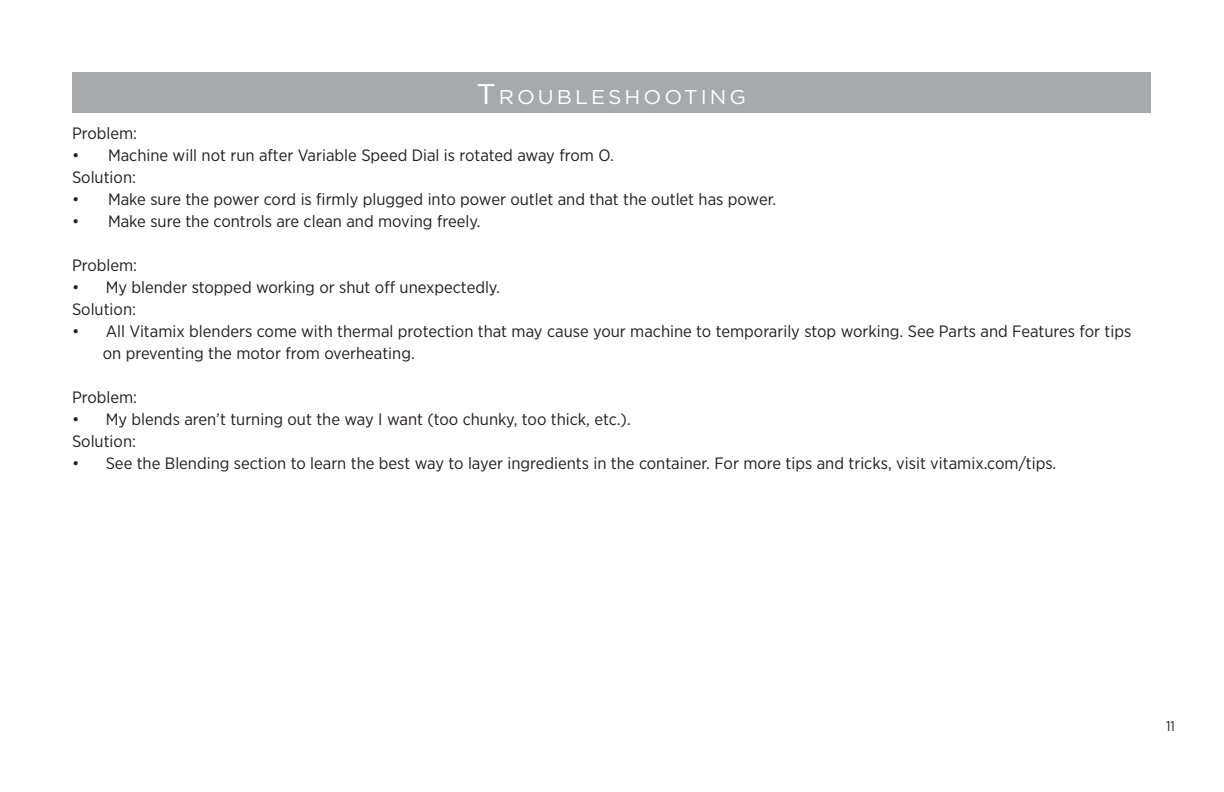
<style>
.page{position:relative;width:1224px;height:792px;background:#fff}
.page>*{position:absolute;margin:0;border:0;box-sizing:border-box;transform-origin:0 0}
.header_copy_ENG{font:20px "Gotham";letter-spacing:.145em;color:#fff;scale:1.05 1}
.numbered_bulleted_co{font:16.4px/22px "Gotham Narrow";color:#231f20}
.t1{font:14px "Gotham Narrow";color:#231f20}
.s1{font-size:28.4px}
</style>
<div class="page">
<div style="left:72px;top:72px;width:1079px;height:40px;background:#a8a9ad"></div>
<p class="header_copy_ENG" style="left:477px;top:84px;width:258px"><span class="s1">T</span>ROUBLESHOOTI NG</p>
<p class="numbered_bulleted_co" style="left:72px;top:122px;width:67px">Problem:</p>
<p class="numbered_bulleted_co" style="left:72px;top:144px;width:543px">• Machine will not run after Variable Speed Dial is rotated away from O.</p>
<p class="numbered_bulleted_co" style="left:72px;top:166px;width:66px">Solution:</p>
<p class="numbered_bulleted_co" style="left:72px;top:188px;width:706px">• Make sure the power cord is firmly plugged into power outlet and that the outlet has power.</p>
<p class="numbered_bulleted_co" style="left:72px;top:210px;width:410px">• Make sure the controls are clean and moving freely.</p>
<p class="numbered_bulleted_co" style="left:72px;top:254px;width:67px">Problem:</p>
<p class="numbered_bulleted_co" style="left:72px;top:276px;width:430px">• My blender stopped working or shut off unexpectedly.</p>
<p class="numbered_bulleted_co" style="left:72px;top:298px;width:66px">Solution:</p>
<p class="numbered_bulleted_co" style="left:103px;top:320px;width:1030px;text-indent:-31px">• All Vitamix blenders come with thermal protection that may cause your machine to temporarily stop working. See Parts and Features for tips on preventing the motor from overheating.</p>
<p class="numbered_bulleted_co" style="left:72px;top:386px;width:67px">Problem:</p>
<p class="numbered_bulleted_co" style="left:72px;top:408px;width:560px">• My blends aren’t turning out the way I want (too chunky, too thick, etc.).</p>
<p class="numbered_bulleted_co" style="left:72px;top:430px;width:66px">Solution:</p>
<p class="numbered_bulleted_co" style="left:72px;top:452px;width:986px">• See the Blending section to learn the best way to layer ingredients in the container. For more tips and tricks, visit vitamix.com/tips.</p>
<p class="t1" style="left:1166px;top:718px;width:10px">11</p>
</div>
